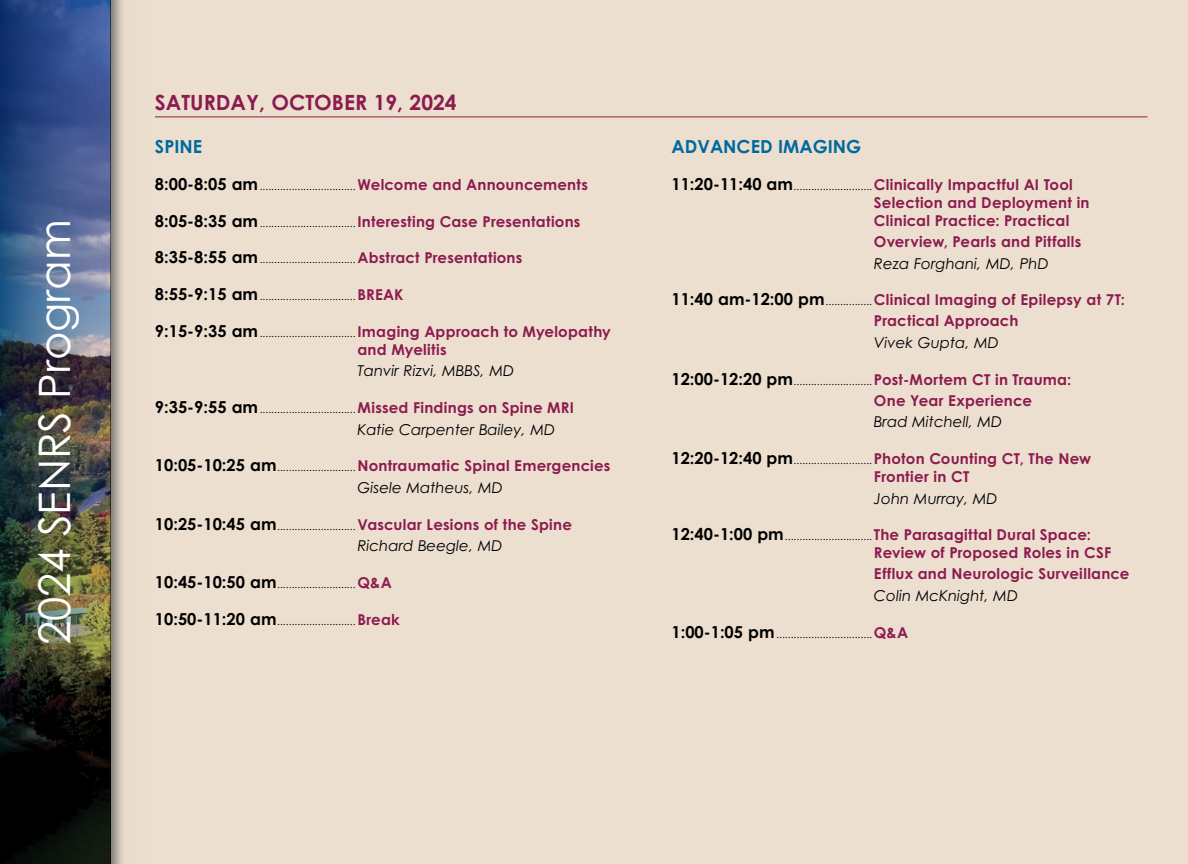
<style>
.page{position:relative;width:1188px;height:864px;background:#fff}
.page>*{position:absolute;margin:0;border:0;box-sizing:border-box;transform-origin:0 0}
.t1{font:43.5px "Century Gothic Pro";color:#fff}
.t2{font:700 21px "Century Gothic Pro";color:#8c1b4f}
.t3{font:700 18px "Century Gothic Pro";color:#00699d}
.t4{font:700 15px/21px "Century Gothic Pro";letter-spacing:.015em;color:#8c1b4f}
.t5{font:italic 15px "Century Gothic Pro";color:#000}
.t6{font:10.5px "Century Gothic Pro";color:#000}
.s1{font-weight:700;font-size:16.5px}
.s2{font-weight:700;font-size:15px;color:#8c1b4f}
.s3{font-size:16.5px;color:#000}
.s4{font-weight:400;font-size:10.5px;color:#000}
.s5{font-weight:400;font-style:italic;color:#000}
</style>
<div class="page">
<div style="left:98px;top:0;width:1090px;height:864px;background:#eddfcf"></div>
<hr style="left:155px;top:117px;width:992px;height:1px;background:#8c1b4f">
<img style="left:0;top:0;width:163px;height:864px">
<h1 class="t1" style="left:28px;top:645px;width:427px;rotate:-90deg">2024 SENRS Program</h1>
<h2 class="t2" style="left:155px;top:89px;width:303px">SATURDAY, OCTOBER 19, 2024</h2>
<h3 class="t3" style="left:155px;top:136px;width:49px">SPINE</h3>
<p class="t6" style="left:155px;top:180px;width:435px"><span class="s1">8:00-8:05 am</span>................................. <span class="s2">Welcome and Announcements</span></p>
<p class="t6" style="left:155px;top:217px;width:427px"><span class="s1">8:05-8:35 am</span>................................. <span class="s2">Interesting Case Presentations</span></p>
<p class="t6" style="left:155px;top:253px;width:369px"><span class="s1">8:35-8:55 am</span>................................. <span class="s2">Abstract Presentations</span></p>
<p class="t6" style="left:155px;top:290px;width:250px"><span class="s1">8:55-9:15 am</span>................................. <span class="s2">BREAK</span></p>
<p class="t6" style="left:155px;top:326px;width:458px"><span class="s1">9:15-9:35 am</span>................................. <span class="s2">Imaging Approach to Myelopathy</span></p>
<h3 class="t4" style="left:357px;top:339px;width:91px">and Myelitis</h3>
<h3 class="t5" style="left:357px;top:362px;width:158px">Tanvir Rizvi, MBBS, MD</h3>
<p class="t6" style="left:155px;top:403px;width:421px"><span class="s1">9:35-9:55 am</span>................................. <span class="s2">Missed Findings on Spine MRI</span></p>
<h3 class="t5" style="left:357px;top:420px;width:199px">Katie Carpenter Bailey, MD</h3>
<h3 class="t4" style="left:357px;top:455px;width:254px;line-height:21.6px;text-indent:-203px"><span class="s3">10:05-10:25 am</span><span class="s4">...........................</span> Nontraumatic Spinal Emergencies<br><span class="s5">Gisele Matheus, MD</span></h3>
<p class="t6" style="left:155px;top:519px;width:418px"><span class="s1">10:25-10:45 am</span>........................... <span class="s2">Vascular Lesions of the Spine</span></p>
<h3 class="t5" style="left:357px;top:537px;width:147px">Richard Beegle, MD</h3>
<p class="t6" style="left:155px;top:578px;width:238px"><span class="s1">10:45-10:50 am</span>........................... <span class="s2">Q&amp;A</span></p>
<p class="t6" style="left:155px;top:614px;width:246px"><span class="s1">10:50-11:20 am</span>........................... <span class="s2">Break</span></p>
<h3 class="t3" style="left:671px;top:136px;width:191px">ADVANCED IMAGING</h3>
<p class="t6" style="left:671px;top:180px;width:403px"><span class="s1">11:20-11:40 am</span>........................... <span class="s2">Clinically Impactful AI Tool</span></p>
<h3 class="t4" style="left:874px;top:193px;width:217px;line-height:18px">Selection and Deployment in<br>Clinical Practice: Practical</h3>
<h3 class="t4" style="left:874px;top:231px;width:209px">Overview, Pearls and Pitfalls</h3>
<h3 class="t5" style="left:874px;top:254px;width:176px">Reza Forghani, MD, PhD</h3>
<h3 class="t4" style="left:874px;top:289px;width:252px;text-indent:-202px"><span class="s3">11:40 am-12:00 pm</span><span class="s4">................</span> Clinical Imaging of Epilepsy at 7T:<br>Practical Approach</h3>
<h3 class="t5" style="left:874px;top:334px;width:127px">Vivek Gupta, MD</h3>
<p class="t6" style="left:671px;top:374px;width:401px"><span class="s1">12:00-12:20 pm</span>........................... <span class="s2">Post-Mortem CT in Trauma:</span></p>
<h3 class="t4" style="left:874px;top:390px;width:160px">One Year Experience</h3>
<h3 class="t5" style="left:874px;top:413px;width:130px">Brad Mitchell, MD</h3>
<p class="t6" style="left:671px;top:454px;width:421px"><span class="s1">12:20-12:40 pm</span>........................... <span class="s2">Photon Counting CT, The New</span></p>
<h3 class="t4" style="left:874px;top:466px;width:97px">Frontier in CT</h3>
<h3 class="t5" style="left:874px;top:489px;width:125px">John Murray, MD</h3>
<p class="t6" style="left:671px;top:530px;width:421px"><span class="s1">12:40-1:00 pm</span>.............................. <span class="s2">The Parasagittal Dural Space:</span></p>
<h3 class="t4" style="left:874px;top:542px;width:257px">Review of Proposed Roles in CSF<br>Efflux and Neurologic Surveillance</h3>
<h3 class="t5" style="left:874px;top:587px;width:146px">Colin McKnight, MD</h3>
<p class="t6" style="left:671px;top:627px;width:238px"><span class="s1">1:00-1:05 pm</span>................................. <span class="s2">Q&amp;A</span></p>
</div>
